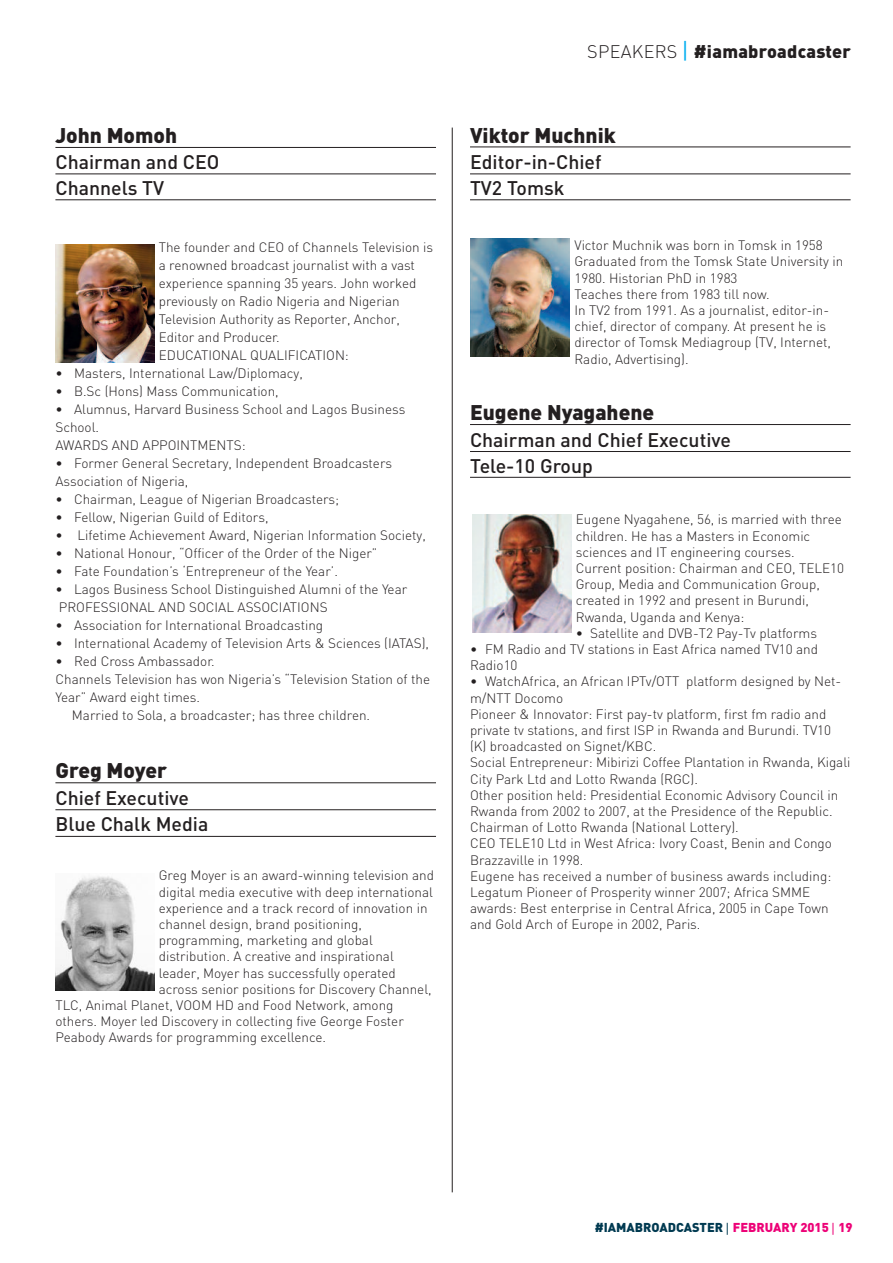
<style>
.page{position:relative;width:893px;height:1263px;background:#fff}
.page>*{position:absolute;margin:0;border:0;box-sizing:border-box;transform-origin:0 0}
.t1{font:900 21px "DIN";color:#231f20}
.t2{font:500 19.5px/26px "DIN";color:#231f20}
.t3{font:900 18px "DIN";letter-spacing:.015em;color:#231f20}
.t4{font:300 13.5px/16.2px "DIN";color:#231f20}
.t5{font:900 12.75px "DIN";color:#013a51}
.s1{font-weight:300}
.s2{font-family:"Arial";font-weight:400;font-size:21px;color:#00aeef}
.s3{font-family:"Arial";font-weight:400}
.s4{color:#ed0277}
.s5{font-family:"Arial";font-weight:400;color:#ed0277}
</style>
<div class="page">
<hr style="left:55px;top:147px;width:381px;height:1px;background:#231f20">
<hr style="left:55px;top:174px;width:381px;height:1px;background:#231f20">
<hr style="left:55px;top:200px;width:381px;height:1px;background:#231f20">
<hr style="left:55px;top:782px;width:381px;height:1px;background:#231f20">
<hr style="left:55px;top:809px;width:381px;height:1px;background:#231f20">
<hr style="left:55px;top:836px;width:381px;height:1px;background:#231f20">
<hr style="left:470px;top:147px;width:381px;height:1px;background:#231f20">
<hr style="left:470px;top:174px;width:381px;height:1px;background:#231f20">
<hr style="left:470px;top:200px;width:381px;height:1px;background:#231f20">
<hr style="left:470px;top:424px;width:381px;height:1px;background:#231f20">
<hr style="left:470px;top:451px;width:381px;height:1px;background:#231f20">
<hr style="left:470px;top:477px;width:381px;height:1px;background:#231f20">
<img style="left:472px;top:514px;width:99px;height:118px">
<hr style="left:452px;top:128px;width:1px;height:1064px;background:#231f20">
<img style="left:55px;top:876px;width:99px;height:115px">
<img style="left:471px;top:239px;width:99px;height:117px">
<img style="left:55px;top:245px;width:99px;height:117px">
<h1 class="t1" style="left:55px;top:122px;width:123px">John Momoh</h1>
<h2 class="t2" style="left:55px;top:149px;width:165px">Chairman and CEO<br>Channels TV</h2>
<p class="t4" style="left:159px;top:238px;width:276px;line-height:18px">The founder and CEO of Channels Television is a renowned broadcast journalist with a vast experience spanning 35 years. John worked previously on Radio Nigeria and Nigerian Television Authority as Reporter, Anchor, Editor and Producer.<br>EDUCATIONAL QUALIFICATION:</p>
<p class="t4" style="left:55px;top:365px;width:249px">• Masters, International Law/Diplomacy,</p>
<p class="t4" style="left:55px;top:383px;width:225px">• B.Sc (Hons) Mass Communication,</p>
<p class="t4" style="left:55px;top:400px;width:351px;line-height:18px">• Alumnus, Harvard Business School and Lagos Business<br>School.<br>AWARDS AND APPOINTMENTS:</p>
<p class="t4" style="left:55px;top:454px;width:338px;line-height:18px">• Former General Secretary, Independent Broadcasters<br>Association of Nigeria,</p>
<p class="t4" style="left:55px;top:491px;width:285px">• Chairman, League of Nigerian Broadcasters;</p>
<p class="t4" style="left:55px;top:509px;width:215px">• Fellow, Nigerian Guild of Editors,</p>
<p class="t4" style="left:55px;top:527px;width:372px">• Lifetime Achievement Award, Nigerian Information Society,</p>
<p class="t4" style="left:55px;top:545px;width:324px">• National Honour, “Officer of the Order of the Niger”</p>
<p class="t4" style="left:55px;top:563px;width:284px">• Fate Foundation’s ‘Entrepreneur of the Year’.</p>
<p class="t4" style="left:55px;top:580px;width:353px;line-height:18px">• Lagos Business School Distinguished Alumni of the Year<br>PROFESSIONAL AND SOCIAL ASSOCIATIONS</p>
<p class="t4" style="left:55px;top:617px;width:269px">• Association for International Broadcasting</p>
<p class="t4" style="left:55px;top:635px;width:375px">• International Academy of Television Arts &amp; Sciences (IATAS),</p>
<p class="t4" style="left:55px;top:653px;width:161px">• Red Cross Ambassador.</p>
<p class="t4" style="left:55px;top:671px;width:376px">Channels Television has won Nigeria’s “Television Station of the</p>
<p class="t4" style="left:55px;top:689px;width:146px">Year” Award eight times.</p>
<p class="t4" style="left:72px;top:707px;width:300px">Married to Sola, a broadcaster; has three children.</p>
<h1 class="t1" style="left:55px;top:758px;width:113px">Greg Moyer</h1>
<h2 class="t2" style="left:55px;top:785px;width:154px">Chief Executive<br>Blue Chalk Media</h2>
<p class="t4" style="left:159px;top:867px;width:277px">Greg Moyer is an award-winning television and</p>
<p class="t4" style="left:159px;top:883px;width:276px">digital media executive with deep international</p>
<p class="t4" style="left:159px;top:899px;width:270px">experience and a track record of innovation in</p>
<p class="t4" style="left:159px;top:916px;width:205px">channel design, brand positioning,</p>
<p class="t4" style="left:159px;top:932px;width:216px">programming, marketing and global</p>
<p class="t4" style="left:159px;top:948px;width:237px">distribution. A creative and inspirational</p>
<p class="t4" style="left:159px;top:964px;width:239px">leader, Moyer has successfully operated</p>
<p class="t4" style="left:159px;top:980px;width:274px">across senior positions for Discovery Channel,</p>
<p class="t4" style="left:55px;top:997px;width:340px">TLC, Animal Planet, VOOM HD and Food Network, among</p>
<p class="t4" style="left:55px;top:1013px;width:350px">others. Moyer led Discovery in collecting five George Foster</p>
<p class="t4" style="left:55px;top:1029px;width:272px">Peabody Awards for programming excellence.</p>
<h3 class="t3" style="left:587px;top:41px;width:265px"><span class="s1">SPEAKERS</span> <span class="s2">|</span> #iamabroadcaster</h3>
<h1 class="t1" style="left:470px;top:122px;width:147px">Viktor Muchnik</h1>
<h2 class="t2" style="left:470px;top:149px;width:133px">Editor-in-Chief<br>TV2 Tomsk</h2>
<p class="t4" style="left:574px;top:237px;width:270px">Victor Muchnik was born in Tomsk in 1958<br>Graduated from the Tomsk State University in 1980. Historian PhD in 1983<br>Teaches there from 1983 till now.<br>In TV2 from 1991. As a journalist, editor-in&shy;chief, director of company. At present he is director of Tomsk Mediagroup (TV, Internet, Radio, Advertising).</p>
<h1 class="t1" style="left:470px;top:400px;width:186px">Eugene Nyagahene</h1>
<h2 class="t2" style="left:470px;top:426px;width:262px">Chairman and Chief Executive<br>Tele-10 Group</h2>
<p class="t4" style="left:576px;top:511px;width:270px">Eugene Nyagahene, 56, is married with three children. He has a Masters in Economic sciences and IT engineering courses.<br>Current position: Chairman and CEO, TELE10<br>Group, Media and Communication Group, created in 1992 and present in Burundi, Rwanda, Uganda and Kenya:</p>
<p class="t4" style="left:576px;top:624px;width:243px">• Satellite and DVB-T2 Pay-Tv platforms</p>
<p class="t4" style="left:470px;top:641px;width:350px">• FM Radio and TV stations in East Africa named TV10 and<br>Radio10</p>
<p class="t4" style="left:470px;top:673px;width:382px">• WatchAfrica, an African IPTv/OTT platform designed by Net&shy;m/NTT Docomo<br>Pioneer &amp; Innovator: First pay-tv platform, first fm radio and private tv stations, and first ISP in Rwanda and Burundi. TV10 (K) broadcasted on Signet/KBC.<br>Social Entrepreneur: Mibirizi Coffee Plantation in Rwanda, Kigali City Park Ltd and Lotto Rwanda (RGC).<br>Other position held: Presidential Economic Advisory Council in Rwanda from 2002 to 2007, at the Presidence of the Republic.<br>Chairman of Lotto Rwanda (National Lottery).<br>CEO TELE10 Ltd in West Africa: Ivory Coast, Benin and Congo Brazzaville in 1998.<br>Eugene has received a number of business awards including:<br>Legatum Pioneer of Prosperity winner 2007; Africa SMME awards: Best enterprise in Central Africa, 2005 in Cape Town and Gold Arch of Europe in 2002, Paris.</p>
<p class="t5" style="left:595px;top:1220px;width:259px">#IAMABROADCASTER <span class="s3">|</span> <span class="s4">FEBRUARY 2015</span> <span class="s5">|</span> <span class="s4">19</span></p>
</div>
